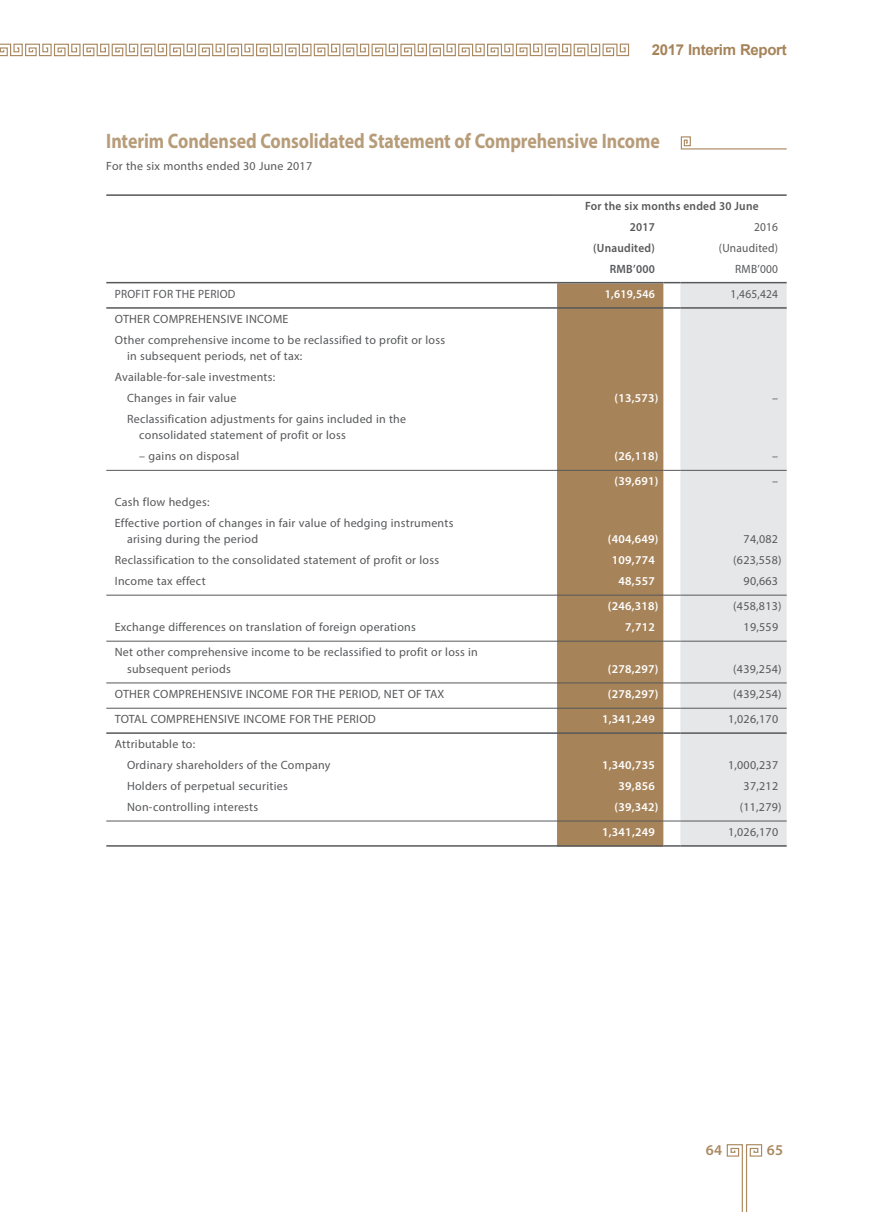
<style>
.page{position:relative;width:893px;height:1212px;background:#fff}
.page>*{position:absolute;margin:0;border:0;box-sizing:border-box;transform-origin:0 0}
.t1{font:700 21px "Myriad Pro";letter-spacing:-.005em;color:#b79c79;scale:.85 1}
.t2{font:700 15px "Arial";letter-spacing:-.02em;color:#a68359}
.t3{font:600 15px "Myriad Pro";color:#aa8961}
.t4{font:12px/20.7px "Myriad Pro";letter-spacing:.02em;color:#57585a}
.t5{font:600 12px "Myriad Pro";letter-spacing:.02em;color:#fff}
.t6{font:12px "Myriad Pro";letter-spacing:.02em;color:#57585a;scale:.95 1}
.t7{font:600 12px/20.7px "Myriad Pro";letter-spacing:.02em;color:#57585a;scale:.95 1}
.t8{font:600 12px "Myriad Pro";letter-spacing:.02em;color:#fff;scale:.95 1}
</style>
<div class="page">
<svg style="left:0;top:43px;width:630px;height:14px"></svg>
<svg style="left:726px;top:1144px;width:37px;height:68px"></svg>
<svg style="left:680px;top:136px;width:107px;height:14px"></svg>
<div style="left:557px;top:283px;width:106px;height:562px;background:#a68359"></div>
<div style="left:680px;top:283px;width:107px;height:562px;background:#e6e7e9"></div>
<hr style="left:106px;top:194px;width:451px;height:2px;background:#57585a">
<hr style="left:557px;top:194px;width:230px;height:2px;background:#57585a">
<hr style="left:106px;top:282px;width:451px;height:1px;background:#57585a">
<hr style="left:557px;top:282px;width:106px;height:1px;background:#57585a">
<svg style="left:663px;top:282px;width:17px;height:1px"></svg>
<hr style="left:680px;top:282px;width:107px;height:1px;background:#57585a">
<hr style="left:106px;top:307px;width:451px;height:2px;background:#57585a">
<hr style="left:557px;top:307px;width:106px;height:2px;background:#57585a">
<svg style="left:663px;top:307px;width:17px;height:2px"></svg>
<hr style="left:680px;top:307px;width:107px;height:2px;background:#57585a">
<hr style="left:106px;top:470px;width:451px;height:1px;background:#57585a">
<hr style="left:557px;top:470px;width:106px;height:1px;background:#57585a">
<svg style="left:663px;top:470px;width:17px;height:1px"></svg>
<hr style="left:680px;top:470px;width:107px;height:1px;background:#57585a">
<hr style="left:106px;top:595px;width:451px;height:1px;background:#57585a">
<hr style="left:557px;top:595px;width:106px;height:1px;background:#57585a">
<svg style="left:663px;top:595px;width:17px;height:1px"></svg>
<hr style="left:680px;top:595px;width:107px;height:1px;background:#57585a">
<hr style="left:106px;top:641px;width:451px;height:1px;background:#57585a">
<hr style="left:557px;top:641px;width:106px;height:1px;background:#57585a">
<svg style="left:663px;top:641px;width:17px;height:1px"></svg>
<hr style="left:680px;top:641px;width:107px;height:1px;background:#57585a">
<hr style="left:106px;top:682px;width:451px;height:1px;background:#57585a">
<hr style="left:557px;top:682px;width:106px;height:1px;background:#57585a">
<svg style="left:663px;top:682px;width:17px;height:1px"></svg>
<hr style="left:680px;top:682px;width:107px;height:1px;background:#57585a">
<hr style="left:106px;top:708px;width:451px;height:1px;background:#57585a">
<hr style="left:557px;top:708px;width:106px;height:1px;background:#57585a">
<svg style="left:663px;top:708px;width:17px;height:1px"></svg>
<hr style="left:680px;top:708px;width:107px;height:1px;background:#57585a">
<hr style="left:106px;top:732px;width:451px;height:2px;background:#57585a">
<hr style="left:557px;top:732px;width:106px;height:2px;background:#57585a">
<svg style="left:663px;top:732px;width:17px;height:2px"></svg>
<hr style="left:680px;top:732px;width:107px;height:2px;background:#57585a">
<hr style="left:106px;top:821px;width:451px;height:1px;background:#57585a">
<hr style="left:557px;top:821px;width:106px;height:1px;background:#57585a">
<svg style="left:663px;top:821px;width:17px;height:1px"></svg>
<hr style="left:680px;top:821px;width:107px;height:1px;background:#57585a">
<hr style="left:106px;top:845px;width:451px;height:2px;background:#57585a">
<hr style="left:557px;top:845px;width:106px;height:2px;background:#57585a">
<svg style="left:663px;top:845px;width:17px;height:2px"></svg>
<hr style="left:680px;top:845px;width:107px;height:2px;background:#57585a">
<p class="t2" style="left:652px;top:40px;width:136px">2017 Interim Report</p>
<h1 class="t1" style="left:106px;top:127px;width:653px">Interim Condensed Consolidated Statement of Comprehensive Income</h1>
<p class="t4" style="left:106px;top:155px;width:207px">For the six months ended 30 June 2017</p>
<p class="t7" style="left:630px;top:196px;width:137px;text-indent:-45px">For the six months ended 30 June<br>2017</p>
<p class="t6" style="left:754px;top:220px;width:27px">2016</p>
<p class="t7" style="left:593px;top:237px;width:66px">(Unaudited)</p>
<p class="t6" style="left:719px;top:240px;width:64px">(Unaudited)</p>
<p class="t7" style="left:610px;top:258px;width:49px">RMB’000</p>
<p class="t6" style="left:735px;top:261px;width:47px">RMB’000</p>
<p class="t6" style="left:115px;top:286px;width:128px">PROFIT FOR THE PERIOD</p>
<p class="t8" style="left:605px;top:286px;width:54px">1,619,546</p>
<p class="t6" style="left:731px;top:286px;width:52px">1,465,424</p>
<p class="t4" style="left:115px;top:309px;width:332px">OTHER COMPREHENSIVE INCOME<br>Other comprehensive income to be reclassified to profit or loss</p>
<p class="t4" style="left:127px;top:346px;width:177px">in subsequent periods, net of tax:</p>
<p class="t4" style="left:115px;top:367px;width:162px">Available-for-sale investments:</p>
<p class="t4" style="left:127px;top:387px;width:111px">Changes in fair value</p>
<p class="t5" style="left:614px;top:390px;width:45px">(13,573)</p>
<p class="t4" style="left:772px;top:387px;width:7px">–</p>
<p class="t4" style="left:139px;top:410px;width:268px;line-height:16.5px;text-indent:-12px">Reclassification adjustments for gains included in the consolidated statement of profit or loss</p>
<p class="t4" style="left:139px;top:445px;width:101px">– gains on disposal</p>
<p class="t5" style="left:614px;top:448px;width:45px">(26,118)</p>
<p class="t4" style="left:772px;top:445px;width:7px">–</p>
<p class="t5" style="left:614px;top:474px;width:45px">(39,691)</p>
<p class="t4" style="left:772px;top:471px;width:7px">–</p>
<p class="t4" style="left:115px;top:491px;width:340px">Cash flow hedges:<br>Effective portion of changes in fair value of hedging instruments</p>
<p class="t4" style="left:127px;top:529px;width:133px">arising during the period</p>
<p class="t5" style="left:608px;top:532px;width:52px">(404,649)</p>
<p class="t4" style="left:744px;top:529px;width:36px">74,082</p>
<p class="t4" style="left:115px;top:549px;width:326px">Reclassification to the consolidated statement of profit or loss</p>
<p class="t5" style="left:612px;top:552px;width:44px">109,774</p>
<p class="t4" style="left:733px;top:549px;width:50px">(623,558)</p>
<p class="t4" style="left:115px;top:570px;width:92px">Income tax effect</p>
<p class="t5" style="left:619px;top:573px;width:38px">48,557</p>
<p class="t4" style="left:744px;top:570px;width:36px">90,663</p>
<p class="t5" style="left:608px;top:598px;width:52px">(246,318)</p>
<p class="t4" style="left:733px;top:595px;width:50px">(458,813)</p>
<p class="t4" style="left:115px;top:616px;width:303px">Exchange differences on translation of foreign operations</p>
<p class="t5" style="left:625px;top:619px;width:31px">7,712</p>
<p class="t4" style="left:744px;top:616px;width:36px">19,559</p>
<p class="t4" style="left:127px;top:644px;width:352px;line-height:16.5px;text-indent:-12px">Net other comprehensive income to be reclassified to profit or loss in subsequent periods</p>
<p class="t5" style="left:608px;top:661px;width:52px">(278,297)</p>
<p class="t4" style="left:733px;top:658px;width:50px">(439,254)</p>
<p class="t4" style="left:115px;top:683px;width:331px">OTHER COMPREHENSIVE INCOME FOR THE PERIOD, NET OF TAX</p>
<p class="t5" style="left:608px;top:686px;width:52px">(278,297)</p>
<p class="t4" style="left:733px;top:683px;width:50px">(439,254)</p>
<p class="t4" style="left:115px;top:708px;width:263px">TOTAL COMPREHENSIVE INCOME FOR THE PERIOD</p>
<p class="t5" style="left:602px;top:711px;width:54px">1,341,249</p>
<p class="t4" style="left:728px;top:708px;width:52px">1,026,170</p>
<p class="t4" style="left:127px;top:734px;width:205px;text-indent:-12px">Attributable to:<br>Ordinary shareholders of the Company</p>
<p class="t5" style="left:602px;top:757px;width:54px">1,340,735</p>
<p class="t4" style="left:728px;top:754px;width:52px">1,000,237</p>
<p class="t4" style="left:127px;top:775px;width:162px">Holders of perpetual securities</p>
<p class="t5" style="left:619px;top:778px;width:38px">39,856</p>
<p class="t4" style="left:744px;top:775px;width:36px">37,212</p>
<p class="t4" style="left:127px;top:796px;width:133px">Non-controlling interests</p>
<p class="t5" style="left:614px;top:799px;width:45px">(39,342)</p>
<p class="t4" style="left:740px;top:796px;width:43px">(11,279)</p>
<p class="t5" style="left:602px;top:824px;width:54px">1,341,249</p>
<p class="t4" style="left:728px;top:821px;width:52px">1,026,170</p>
<p class="t3" style="left:706px;top:1140px;width:18px">64</p>
<p class="t3" style="left:767px;top:1140px;width:18px">65</p>
</div>
